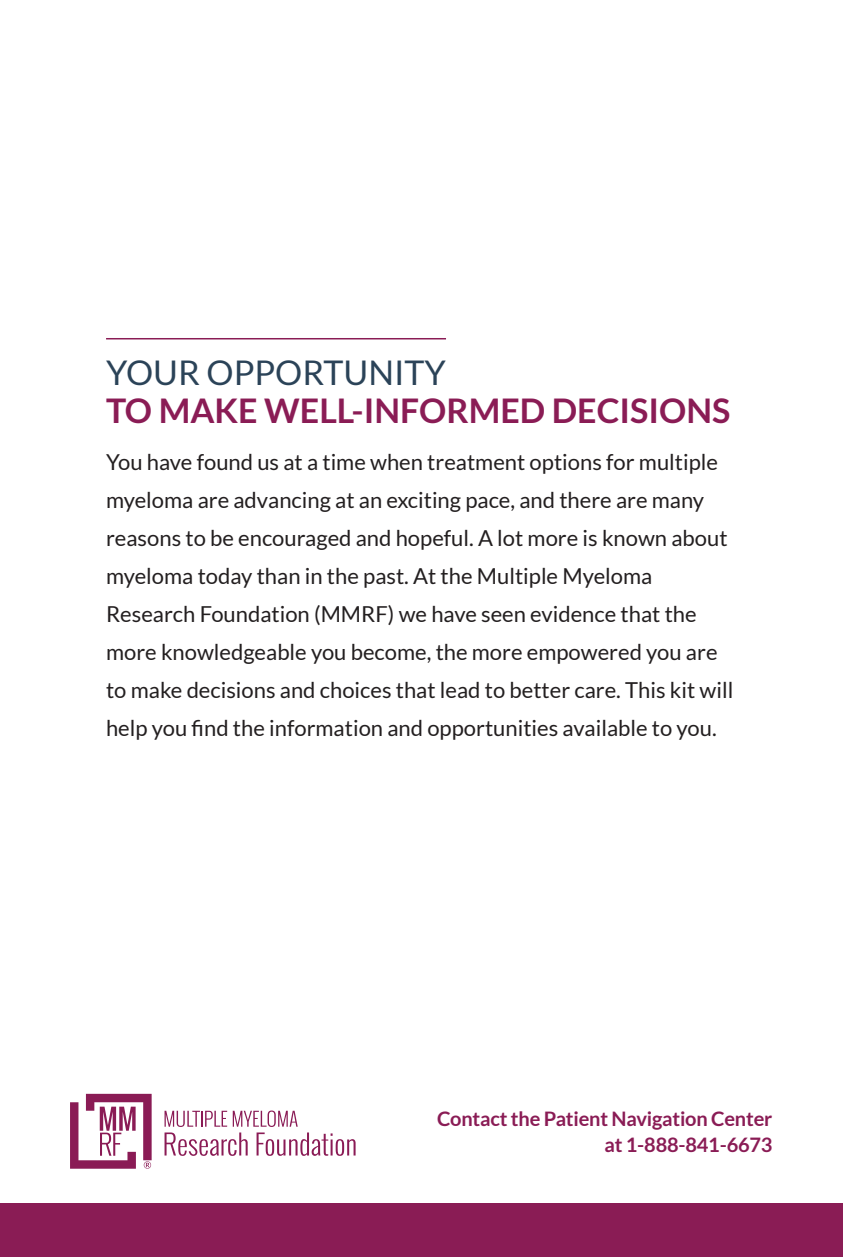
<style>
.page{position:relative;width:843px;height:1257px;background:#fff}
.page>*{position:absolute;margin:0;border:0;box-sizing:border-box;transform-origin:0 0}
.t1{font:700 34px "Lato";color:#8a1c55}
.t2{font:34px "Lato";color:#2b4358}
.body_copy{font:22px/38px "Lato";color:#231f20}
.t3{font:700 20px/26px "Lato";letter-spacing:-.01em;color:#8a1c55;text-align:right}
</style>
<div class="page">
<div style="left:0;top:1203px;width:842px;height:54px;background:#8a1c55"></div>
<hr style="left:106px;top:338px;width:340px;height:1px;background:#8a1c55">
<svg style="left:164px;top:1110px;width:191px;height:46px"></svg>
<svg style="left:70px;top:1094px;width:82px;height:74px"></svg>
<p class="t2" style="left:106px;top:353px;width:341px">YOUR OPPORTUNITY</p>
<p class="t1" style="left:106px;top:391px;width:625px">TO MAKE WELL-INFORMED DECISIONS</p>
<p class="body_copy" style="left:106px;top:442px;width:628px">You have found us at a time when treatment options for multiple myeloma are advancing at an exciting pace, and there are many reasons to be encouraged and hopeful. A lot more is known about myeloma today than in the past. At the Multiple Myeloma Research Foundation (MMRF) we have seen evidence that the more knowledgeable you become, the more empowered you are to make decisions and choices that lead to better care. This kit will help you find the information and opportunities available to you.</p>
<p class="t3" style="left:437px;top:1106px;width:337px">Contact the Patient Navigation Center at 1-888-841-6673</p>
</div>
